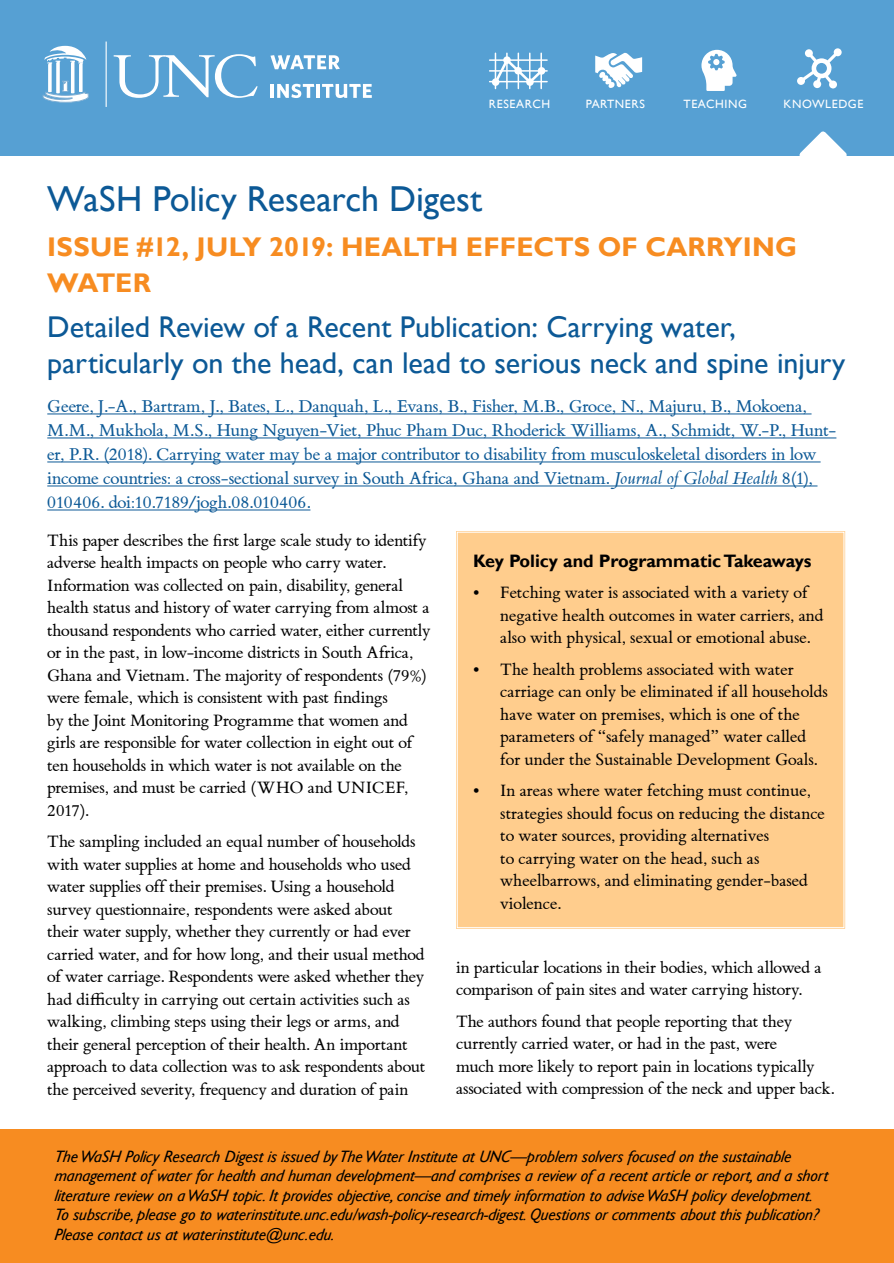
<style>
.page{position:relative;width:894px;height:1263px;background:#fff}
.page>*{position:absolute;margin:0;border:0;box-sizing:border-box;transform-origin:0 0}
.t1{font:36px "Gill Sans";letter-spacing:-.005em;color:#0c5996}
.t2{font:30px/36px "Gill Sans";letter-spacing:-.005em;color:#0c5996}
.t3{font:700 27px/36px "Gill Sans";letter-spacing:.005em;color:#f78c21}
.t4{font:18px/24px "ET Bembo Roman LF";letter-spacing:-.01em;color:#0c5996}
.t5{font:700 18px "Gill Sans";color:#000}
.t6{font:17.25px/22.5px "ET Bembo Roman LF";letter-spacing:-.005em;color:#000}
.t7{font:italic 16.5px/19.5px "Gill Sans";letter-spacing:-.015em;color:#000}
.t8{font:12px "Gill Sans";letter-spacing:.05em;color:#fff}
.s1{font-family:"ET Bembo Display";font-style:italic}
</style>
<div class="page">
<div style="left:0;top:0;width:893px;height:155px;background:#56a0d3"></div>
<svg style="left:701px;top:50px;width:35px;height:41px"></svg>
<svg style="left:595px;top:52px;width:47px;height:36px"></svg>
<svg style="left:797px;top:131px;width:50px;height:25px"></svg>
<hr style="left:494px;top:53px;width:2px;height:35px;background:#fff">
<hr style="left:506px;top:53px;width:1px;height:35px;background:#fff">
<hr style="left:517px;top:53px;width:2px;height:35px;background:#fff">
<hr style="left:529px;top:53px;width:1px;height:35px;background:#fff">
<hr style="left:540px;top:53px;width:1px;height:35px;background:#fff">
<hr style="left:489px;top:59px;width:58px;height:2px;background:#fff">
<hr style="left:489px;top:70px;width:58px;height:2px;background:#fff">
<hr style="left:489px;top:81px;width:58px;height:1px;background:#fff">
<svg style="left:492px;top:56px;width:53px;height:30px"></svg>
<svg style="left:797px;top:48px;width:44px;height:40px"></svg>
<div style="left:0;top:1130px;width:893px;height:133px;background:#f78c21"></div>
<hr style="left:47px;top:413px;width:764px;height:1px;background:#0c5996">
<hr style="left:47px;top:437px;width:789px;height:1px;background:#0c5996">
<hr style="left:47px;top:461px;width:773px;height:1px;background:#0c5996">
<hr style="left:47px;top:485px;width:770px;height:1px;background:#0c5996">
<hr style="left:47px;top:509px;width:263px;height:1px;background:#0c5996">
<div style="left:456px;top:531px;width:390px;height:398px;background:#ffcd8d"></div>
<div style="left:457px;top:532px;width:386px;height:396px;border:1px solid #fff"></div>
<hr style="left:105px;top:42px;width:2px;height:65px;background:#fff">
<svg style="left:42px;top:45px;width:46px;height:57px"></svg>
<svg style="left:114px;top:54px;width:257px;height:44px"></svg>
<p class="t8" style="left:488px;top:97px;width:63px">RESEARCH</p>
<p class="t8" style="left:585px;top:97px;width:60px">PARTNERS</p>
<p class="t8" style="left:683px;top:97px;width:65px">TEACHING</p>
<p class="t8" style="left:783px;top:97px;width:81px">KNOWLEDGE</p>
<h1 class="t1" style="left:47px;top:178px;width:436px">WaSH Policy Research Digest</h1>
<h3 class="t3" style="left:47px;top:230px;width:750px">Issue #12, JULY 2019: Health Effects of Carryi ng<br>Water</h3>
<h2 class="t2" style="left:47px;top:310px;width:799px">Detailed Review of a Recent Publication: Carrying water, particularly on the head, can lead to serious neck and spine injury</h2>
<p class="t4" style="left:47px;top:394px;width:790px">Geere, J.-A., Bartram, J., Bates, L., Danquah, L., Evans, B., Fisher, M.B., Groce, N., Majuru, B., Mokoena, M.M., Mukhola, M.S., Hung Nguyen-Viet, Phuc Pham Duc, Rhoderick Williams, A., Schmidt, W.-P., Hunt&shy;er, P.R. (2018). Carrying water may be a major contributor to disability from musculoskeletal disorders in low income countries: a cross-sectional survey in South Africa, Ghana and Vietnam. <span class="s1">Journal of Global Health</span> 8(1), 010406. doi:10.7189/jogh.08.010406.</p>
<p class="t6" style="left:47px;top:529px;width:384px">This paper describes the first large scale study to identify adverse health impacts on people who carry water.<br>Information was collected on pain, disability, general health status and history of water carrying from almost a thousand respondents who carried water, either currently or in the past, in low-income districts in South Africa, Ghana and Vietnam. The majority of respondents (79%) were female, which is consistent with past findings<br>by the Joint Monitoring Programme that women and girls are responsible for water collection in eight out of ten households in which water is not available on the premises, and must be carried (WHO and UNICEF, 2017).</p>
<p class="t6" style="left:47px;top:830px;width:379px">The sampling included an equal number of households with water supplies at home and households who used water supplies off their premises. Using a household survey questionnaire, respondents were asked about their water supply, whether they currently or had ever carried water, and for how long, and their usual method of water carriage. Respondents were asked whether they had difficulty in carrying out certain activities such as walking, climbing steps using their legs or arms, and their general perception of their health. An important approach to data collection was to ask respondents about the perceived severity, frequency and duration of pain</p>
<p class="t5" style="left:473px;top:550px;width:340px">Key Policy and Programmatic Takeaways</p>
<p class="t6" style="left:500px;top:582px;width:325px;text-indent:-27px">• Fetching water is associated with a variety of negative health outcomes in water carriers, and also with physical, sexual or emotional abuse.</p>
<p class="t6" style="left:500px;top:658px;width:329px;text-indent:-27px">• The health problems associated with water carriage can only be eliminated if all households have water on premises, which is one of the parameters of “safely managed” water called for under the Sustainable Development Goals.</p>
<p class="t6" style="left:500px;top:780px;width:326px;text-indent:-27px">• In areas where water fetching must continue, strategies should focus on reducing the distance to water sources, providing alternatives<br>to carrying water on the head, such as wheelbarrows, and eliminating gender-based violence.</p>
<p class="t6" style="left:456px;top:956px;width:367px">in particular locations in their bodies, which allowed a comparison of pain sites and water carrying history.</p>
<p class="t6" style="left:456px;top:1010px;width:379px">The authors found that people reporting that they currently carried water, or had in the past, were<br>much more likely to report pain in locations typically associated with compression of the neck and upper back.</p>
<p class="t7" style="left:54px;top:1146px;width:778px">The WaSH Policy Research Digest is issued by The Water Institute at UNC—problem solvers focused on the sustainable management of water for health and human development—and comprises a review of a recent article or report, and a short literature review on a WaSH topic.It provides objective, concise and timely information to advise WaSH policy development.<br>To subscribe, please go to waterinstitute.unc.edu/wash-policy-research-digest.Questions or comments about this publication?<br>Please contact us at waterinstitute@unc.edu.</p>
</div>
